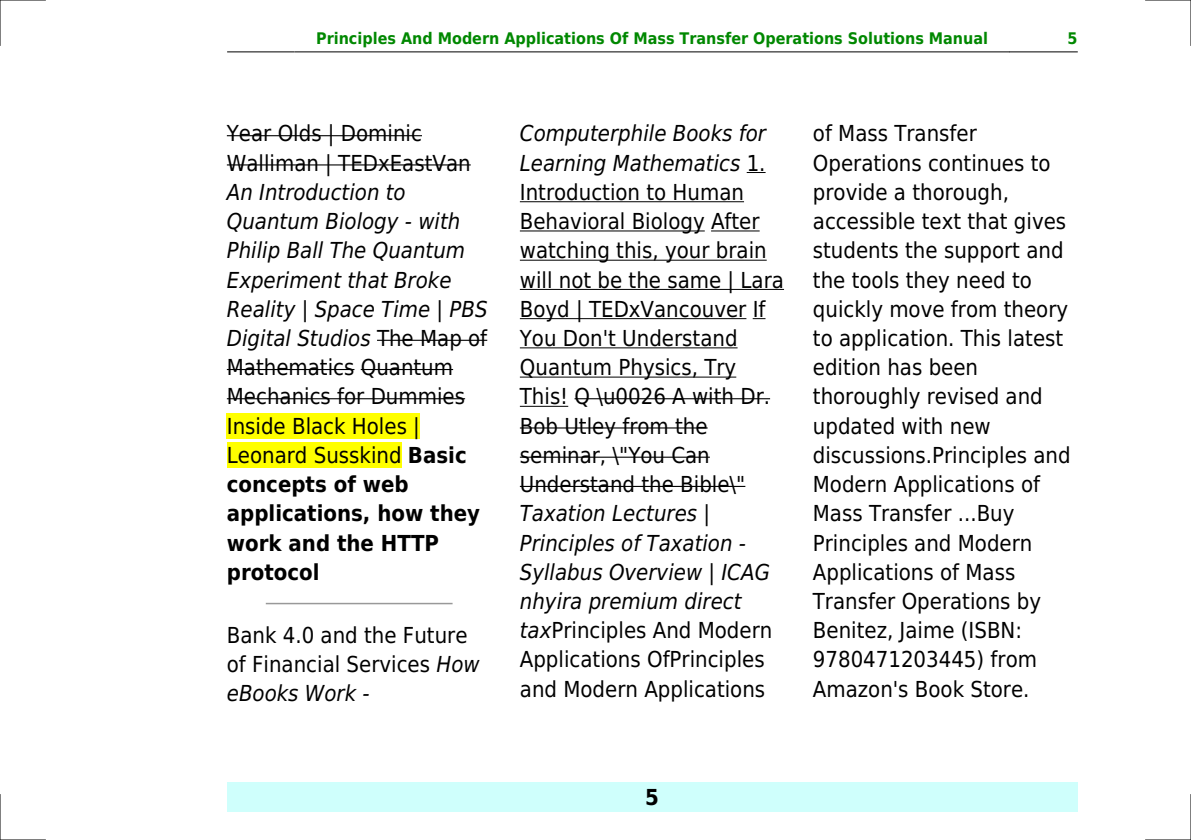
<style>
.page{position:relative;width:1191px;height:840px;background:#fff}
.page>*{position:absolute;margin:0;border:0;box-sizing:border-box;transform-origin:0 0}
.t1{font:22px/29.2px "DejaVu Sans Condensed";color:#000}
.t2{font:italic 22px/29.2px "DejaVu Sans Condensed";color:#000}
.t3{font:700 22px "DejaVu Sans Condensed";color:#000}
.t4{font:700 16px "DejaVu Sans Condensed";color:#080}
.s1{font-style:normal}
.s2{font-weight:700;font-style:normal}
.s3{font-style:italic}
</style>
<div class="page">
<hr style="left:227px;top:51px;width:68px;height:1px;background:#000">
<hr style="left:295px;top:51px;width:714px;height:1px;background:#000">
<hr style="left:1009px;top:51px;width:68px;height:1px;background:#000">
<div style="left:227px;top:782px;width:850px;height:29px;background:#cffffc"></div>
<hr style="left:227px;top:135px;width:195px;height:1px;background:#000">
<hr style="left:227px;top:164px;width:244px;height:1px;background:#000">
<hr style="left:377px;top:339px;width:110px;height:1px;background:#000">
<hr style="left:227px;top:369px;width:127px;height:1px;background:#000">
<hr style="left:361px;top:369px;width:92px;height:1px;background:#000">
<hr style="left:227px;top:398px;width:238px;height:1px;background:#000">
<div style="left:227px;top:413px;width:193px;height:25px;background:#ff0"></div>
<div style="left:227px;top:442px;width:175px;height:26px;background:#ff0"></div>
<hr style="left:266px;top:602px;width:186px;height:2px;background:#999">
<svg style="left:746px;top:172px;width:19px;height:1px"></svg>
<hr style="left:520px;top:201px;width:224px;height:1px;background:#000">
<hr style="left:520px;top:230px;width:185px;height:1px;background:#000">
<hr style="left:711px;top:230px;width:48px;height:1px;background:#000">
<hr style="left:520px;top:259px;width:246px;height:1px;background:#000">
<hr style="left:520px;top:289px;width:264px;height:1px;background:#000">
<hr style="left:520px;top:318px;width:226px;height:1px;background:#000">
<svg style="left:752px;top:318px;width:13px;height:1px"></svg>
<hr style="left:520px;top:347px;width:217px;height:1px;background:#000">
<hr style="left:520px;top:376px;width:216px;height:1px;background:#000">
<hr style="left:520px;top:405px;width:48px;height:1px;background:#000">
<hr style="left:574px;top:398px;width:196px;height:1px;background:#000">
<hr style="left:520px;top:427px;width:187px;height:1px;background:#000">
<hr style="left:520px;top:456px;width:190px;height:1px;background:#000">
<hr style="left:520px;top:485px;width:225px;height:1px;background:#000">
<hr style="left:0;top:0;width:45px;height:1px;background:#000">
<hr style="left:1145px;top:0;width:46px;height:1px;background:#000">
<hr style="left:0;top:839px;width:45px;height:1px;background:#000">
<hr style="left:1145px;top:839px;width:46px;height:1px;background:#000">
<hr style="left:0;top:0;width:1px;height:45px;background:#000">
<hr style="left:0;top:794px;width:1px;height:45px;background:#000">
<hr style="left:1190px;top:0;width:1px;height:45px;background:#000">
<hr style="left:1190px;top:794px;width:1px;height:45px;background:#000">
<p class="t4" style="left:316px;top:29px;width:673px">Principles And Modern Applications Of Mass Transfer Operations Solutions Manual</p>
<p class="t4" style="left:1067px;top:29px;width:12px">5</p>
<p class="t1" style="left:227px;top:119px;width:245px">Year Olds | Dominic<br>Walliman | TEDxEastVan</p>
<p class="t2" style="left:227px;top:177px;width:262px">An Introduction to<br>Quantum Biology - with<br>Philip Ball The Quantum<br>Experiment that Broke<br>Reality | Space Time | PBS<br>Digital Studios <span class="s1">The Map of<br>Mathematics Quantum<br>Mechanics for Dummies<br>Inside Black Holes |<br>Leonard Susskind</span> <span class="s2">Basic concepts of web applications, how they work and the HTTP protocol</span></p>
<p class="t1" style="left:227px;top:620px;width:254px">Bank 4.0 and the Future of Financial Services <span class="s3">How eBooks Work -</span></p>
<p class="t1" style="left:520px;top:119px;width:266px"><span class="s3">Computerphile Books for<br>Learning Mathematics</span> 1.<br>Introduction to Human<br>Behavioral Biology After watching this, your brain will not be the same | Lara<br>Boyd | TEDxVancouver If<br>You Don't Understand<br>Quantum Physics, Try<br>This! Q \u0026 A with Dr.<br>Bob Utley from the seminar, \"You Can<br>Understand the Bible\"</p>
<p class="t2" style="left:520px;top:499px;width:254px">Taxation Lectures |<br>Principles of Taxation -<br>Syllabus Overview | ICAG nhyira premium direct tax<span class="s1">Principles And Modern<br>Applications OfPrinciples and Modern Applications</span></p>
<p class="t1" style="left:813px;top:119px;width:259px">of Mass Transfer<br>Operations continues to provide a thorough, accessible text that gives students the support and the tools they need to quickly move from theory to application. This latest edition has been thoroughly revised and updated with new discussions.Principles and<br>Modern Applications of<br>Mass Transfer ...Buy<br>Principles and Modern<br>Applications of Mass<br>Transfer Operations by<br>Benitez, Jaime (ISBN:<br>9780471203445) from<br>Amazon's Book Store.</p>
<p class="t3" style="left:645px;top:783px;width:15px">5</p>
</div>
